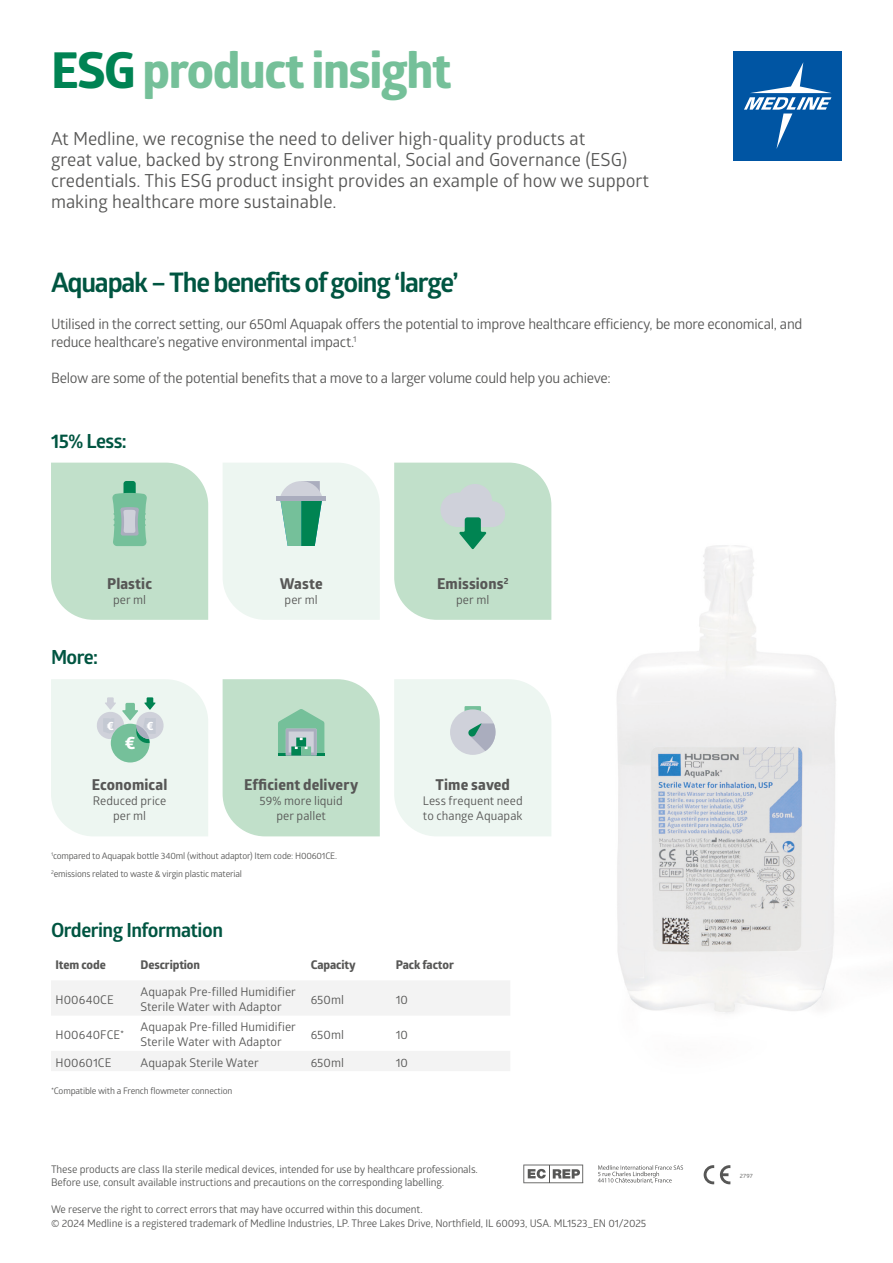
<style>
.page{position:relative;width:893px;height:1263px;background:#fff}
.page>*{position:absolute;margin:0;border:0;box-sizing:border-box;transform-origin:0 0}
.MEDLINE_-_Headline__M{font:700 49.5px "Globerx";letter-spacing:-.03em;color:#75c099}
.MEDLINE_-_Sub-Headline{font:700 27px "Glober";letter-spacing:-.045em;color:#005541}
.MEDLINE_-_B_Head{font:700 19.5px "Glober";letter-spacing:-.025em;color:#005541}
.MEDLINE_-_Intro_Text{font:18px/21px "Glober";color:#575756}
.t1{font:700 18px "Globerx";color:#fff}
.t2{font:700 15px "Globerx";letter-spacing:.01em;color:#575756}
.MEDLINE_-_Body_-_bullet{font:14.25px/18px "Glober";letter-spacing:-.02em;color:#575756}
.MEDLINE_-_Line_Listing{font:12px/15px "Glober";letter-spacing:.005em;color:#575756}
.MEDLINE_-_Line_Listing_Headers{font:700 12px "Globerx";letter-spacing:-.01em;color:#575756}
.t3{font:700 12px "Globerx";color:#fff}
.MEDLINE_-_Reference_Trademark{font:10.5px/13.5px "Glober";letter-spacing:-.01em;color:#575756}
.MEDLINE_-_Body_-_bullet-2{font:9px "Glober";letter-spacing:-.02em;color:#575756}
.t4{font:6px "Glober";color:#575756}
.s1{color:#008353}
</style>
<div class="page">
<img style="left:456px;top:462px;width:380px;height:552px">
<svg style="left:51px;top:980px;width:459px;height:91px"></svg>
<svg style="left:720px;top:1165px;width:10px;height:19px"></svg>
<svg style="left:704px;top:1165px;width:10px;height:19px"></svg>
<svg style="left:598px;top:1165px;width:85px;height:18px"></svg>
<svg style="left:223px;top:679px;width:157px;height:157px;background:#bedec8"></svg>
<svg style="left:51px;top:463px;width:157px;height:157px;background:#bedec8"></svg>
<svg style="left:223px;top:463px;width:157px;height:157px;background:#e1f0e9"></svg>
<div style="left:277px;top:496px;width:49px;height:5px;background:#aaadbe"></div>
<svg style="left:394px;top:463px;width:157px;height:157px;background:#c0ddca"></svg>
<svg style="left:51px;top:679px;width:157px;height:157px;background:#e4f1eb"></svg>
<svg style="left:523px;top:1164px;width:60px;height:19px"></svg>
<svg style="left:394px;top:679px;width:157px;height:157px;background:#eaf2ee"></svg>
<div style="left:734px;top:51px;width:108px;height:110px;background:#0055a3"></div>
<svg style="left:744px;top:62px;width:88px;height:87px"></svg>
<p class="MEDLINE_-_Headline__M" style="left:51px;top:35px;width:402px"><span class="s1">ESG</span> product insight</p>
<p class="MEDLINE_-_Intro_Text" style="left:51px;top:127px;width:600px">At Medline, we recognise the need to deliver high-quality products at<br>great value, backed by strong Environmental, Social and Governance (ESG) credentials. This ESG product insight provides an example of how we support making healthcare more sustainable.</p>
<p class="MEDLINE_-_Sub-Headline" style="left:51px;top:263px;width:409px">Aquapak – The benefits of going ‘large’</p>
<p class="MEDLINE_-_Body_-_bullet" style="left:51px;top:314px;width:753px">Utilised in the correct setting, our 650ml Aquapak offers the potential to improve healthcare efficiency, be more economical, and reduce healthcare’s negative environmental impact.<sup>1</sup></p>
<p class="MEDLINE_-_Body_-_bullet" style="left:51px;top:368px;width:561px">Below are some of the potential benefits that a move to a larger volume could help you achieve:</p>
<p class="MEDLINE_-_B_Head" style="left:51px;top:427px;width:77px">15% Less:</p>
<p class="t2" style="left:107px;top:573px;width:46px">Plastic</p>
<p class="MEDLINE_-_Line_Listing" style="left:113px;top:591px;width:35px">per ml</p>
<p class="MEDLINE_-_B_Head" style="left:51px;top:643px;width:49px">More:</p>
<p class="t3" style="left:107px;top:717px;width:9px">€</p>
<p class="t3" style="left:146px;top:717px;width:9px">€</p>
<p class="t1" style="left:125px;top:730px;width:12px">€</p>
<p class="t2" style="left:92px;top:774px;width:77px">Economical</p>
<p class="MEDLINE_-_Line_Listing" style="left:93px;top:793px;width:75px;text-align:center">Reduced price per ml</p>
<p class="t2" style="left:280px;top:573px;width:44px">Waste</p>
<p class="MEDLINE_-_Line_Listing" style="left:285px;top:591px;width:35px">per ml</p>
<p class="t2" style="left:244px;top:774px;width:115px">Efficient delivery</p>
<p class="MEDLINE_-_Line_Listing" style="left:260px;top:793px;width:85px;text-align:center">59% more liquid per pallet</p>
<p class="MEDLINE_-_Body_-_bullet-2" style="left:51px;top:850px;width:288px"><sup>1</sup>compared to Aquapak bottle 340ml (without adaptor) Item code: H00601CE.</p>
<p class="MEDLINE_-_Body_-_bullet-2" style="left:51px;top:868px;width:193px"><sup>2</sup>emissions related to waste &amp; virgin plastic material</p>
<p class="t2" style="left:437px;top:573px;width:73px">Emissions<sup>2</sup></p>
<p class="MEDLINE_-_Line_Listing" style="left:456px;top:591px;width:35px">per ml</p>
<p class="t2" style="left:436px;top:774px;width:76px">Time saved</p>
<p class="MEDLINE_-_Line_Listing" style="left:423px;top:793px;width:101px">Less frequent need to change Aquapak</p>
<p class="MEDLINE_-_B_Head" style="left:51px;top:915px;width:174px">Ordering Information</p>
<p class="MEDLINE_-_Line_Listing_Headers" style="left:56px;top:956px;width:52px">Item code</p>
<p class="MEDLINE_-_Line_Listing_Headers" style="left:141px;top:956px;width:61px">Description</p>
<p class="MEDLINE_-_Line_Listing_Headers" style="left:311px;top:956px;width:46px">Capacity</p>
<p class="MEDLINE_-_Line_Listing_Headers" style="left:396px;top:956px;width:60px">Pack factor</p>
<p class="MEDLINE_-_Line_Listing" style="left:56px;top:991px;width:60px">H00640CE</p>
<p class="MEDLINE_-_Line_Listing" style="left:141px;top:984px;width:157px">Aquapak Pre-filled Humidifier<br>Sterile Water with Adaptor</p>
<p class="MEDLINE_-_Line_Listing" style="left:311px;top:991px;width:35px">650ml</p>
<p class="MEDLINE_-_Line_Listing" style="left:396px;top:991px;width:14px">10</p>
<p class="MEDLINE_-_Line_Listing" style="left:56px;top:1026px;width:70px">H00640FCE*</p>
<p class="MEDLINE_-_Line_Listing" style="left:141px;top:1019px;width:157px">Aquapak Pre-filled Humidifier<br>Sterile Water with Adaptor</p>
<p class="MEDLINE_-_Line_Listing" style="left:311px;top:1026px;width:35px">650ml</p>
<p class="MEDLINE_-_Line_Listing" style="left:396px;top:1026px;width:14px">10</p>
<p class="MEDLINE_-_Line_Listing" style="left:56px;top:1054px;width:57px">H00601CE</p>
<p class="MEDLINE_-_Line_Listing" style="left:141px;top:1054px;width:120px">Aquapak Sterile Water</p>
<p class="MEDLINE_-_Line_Listing" style="left:311px;top:1054px;width:35px">650ml</p>
<p class="MEDLINE_-_Line_Listing" style="left:396px;top:1054px;width:14px">10</p>
<p class="MEDLINE_-_Body_-_bullet-2" style="left:51px;top:1084px;width:183px">*Compatible with a French flowmeter connection</p>
<p class="MEDLINE_-_Reference_Trademark" style="left:51px;top:1162px;width:428px">These products are class IIa sterile medical devices, intended for use by healthcare professionals.</p>
<p class="MEDLINE_-_Reference_Trademark" style="left:51px;top:1175px;width:395px">Before use, consult available instructions and precautions on the corresponding labelling.</p>
<p class="MEDLINE_-_Reference_Trademark" style="left:51px;top:1202px;width:597px">We reserve the right to correct errors that may have occurred within this document.<br>© 2024 Medline is a registered trademark of Medline Industries, LP. Three Lakes Drive, Northfield, IL 60093, USA. ML1523_EN 01/2025</p>
<p class="t4" style="left:740px;top:1171px;width:15px">2797</p>
</div>
